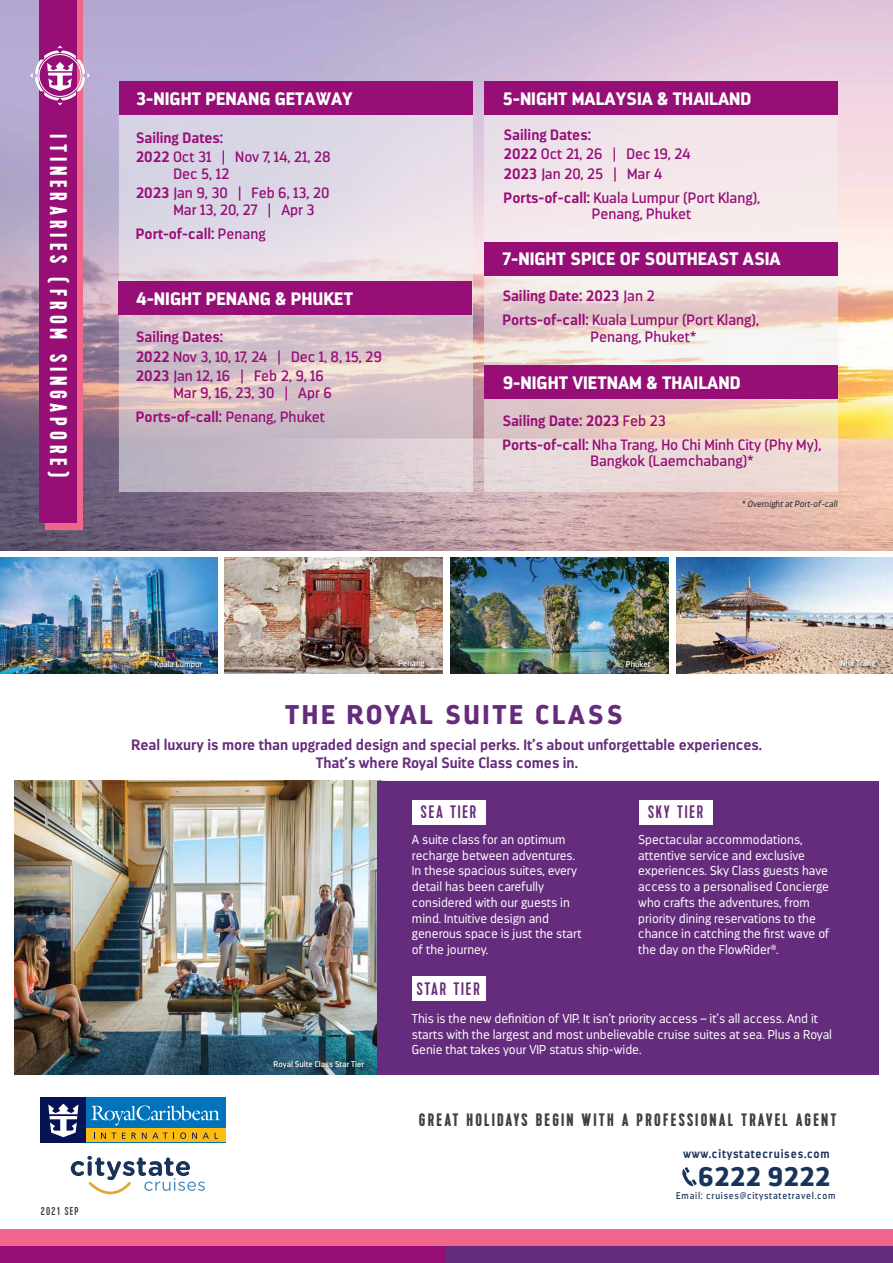
<style>
.page{position:relative;width:893px;height:1263px;background:#fff}
.page>*{position:absolute;margin:0;border:0;box-sizing:border-box;transform-origin:0 0}
.t1{font:900 27px "Darwin";letter-spacing:.1em;color:#652b7c}
.t2{font:900 26.7px "Darwin W00";letter-spacing:.01em;color:#19345a}
.t3{font:700 24px "Kapra";letter-spacing:.2em;color:#fff}
.t4{font:900 18px "Darwin";color:#fff}
.t5{font:700 18px "Kapra";letter-spacing:.12em;color:#414042}
.t6{font:18px "Kapra";letter-spacing:.1em;color:#652b7c}
.t7{font:15px/19.5px "Darwin";color:#960e76}
.t8{font:700 15px/18px "Darwin";color:#652b7c;text-align:center}
.t9{font:700 15px/24px "Darwin";color:#960e76}
.t10{font:300 12.9px/15.8px "Darwin";color:#fff}
.t11{font:700 12.3px "Darwin W00";letter-spacing:.075em;color:#19345a;scale:.92 1}
.t12{font:11.55px "Kapra";letter-spacing:.11em;color:#414042}
.t13{font:9.75px "Darwin W00";letter-spacing:.085em;color:#19345a;scale:.94 1}
.t14{font:italic 300 8.85px "Darwin";color:#231f20}
.t15{font:8.25px "Darwin";color:#fff}
.s1{font-weight:700}
.s2{font-weight:400}
</style>
<div class="page">
<img style="left:0;top:0;width:893px;height:550px">
<div style="left:45px;top:0;width:38px;height:529px;background:#f1678c"></div>
<div style="left:39px;top:0;width:38px;height:522px;background:#960e76"></div>
<svg style="left:30px;top:46px;width:60px;height:59px"></svg>
<svg style="left:119px;top:115px;width:353px;height:377px;background:#d9ced7"></svg>
<div style="left:0;top:1229px;width:893px;height:19px;background:#f1678c"></div>
<div style="left:0;top:1246px;width:447px;height:17px;background:#960e76"></div>
<div style="left:446px;top:1246px;width:447px;height:17px;background:#652b7c"></div>
<img style="left:14px;top:781px;width:363px;height:293px">
<div style="left:377px;top:781px;width:502px;height:293px;background:#652b7c"></div>
<div style="left:639px;top:800px;width:73px;height:25px;background:#fff"></div>
<div style="left:412px;top:800px;width:73px;height:25px;background:#fff"></div>
<div style="left:412px;top:976px;width:73px;height:25px;background:#fff"></div>
<div style="left:41px;top:1097px;width:185px;height:45px;background:#0073bb"></div>
<div style="left:41px;top:1097px;width:45px;height:45px;background:#061456"></div>
<div style="left:86px;top:1128px;width:140px;height:14px;background:#febc11"></div>
<svg style="left:101px;top:1132px;width:15px;height:7px"></svg>
<svg style="left:122px;top:1132px;width:3px;height:7px"></svg>
<svg style="left:132px;top:1132px;width:4px;height:7px"></svg>
<svg style="left:142px;top:1132px;width:32px;height:7px"></svg>
<svg style="left:180px;top:1132px;width:6px;height:7px"></svg>
<svg style="left:192px;top:1132px;width:5px;height:7px"></svg>
<svg style="left:203px;top:1132px;width:6px;height:7px"></svg>
<svg style="left:48px;top:1104px;width:30px;height:33px"></svg>
<svg style="left:91px;top:1105px;width:129px;height:20px"></svg>
<img style="left:271px;top:1057px;width:99px;height:18px">
<svg style="left:484px;top:82px;width:354px;height:410px;background:#eedfdd"></svg>
<img style="left:0;top:557px;width:218px;height:116px">
<img style="left:225px;top:557px;width:218px;height:116px">
<img style="left:450px;top:557px;width:218px;height:116px">
<img style="left:676px;top:557px;width:217px;height:116px">
<img style="left:152px;top:657px;width:56px;height:17px">
<img style="left:396px;top:656px;width:34px;height:18px">
<img style="left:623px;top:657px;width:33px;height:17px">
<img style="left:838px;top:656px;width:43px;height:18px">
<div style="left:119px;top:281px;width:353px;height:34px;background:#960e76"></div>
<div style="left:485px;top:242px;width:353px;height:34px;background:#960e76"></div>
<div style="left:485px;top:365px;width:353px;height:34px;background:#960e76"></div>
<div style="left:485px;top:81px;width:353px;height:34px;background:#960e76"></div>
<div style="left:119px;top:81px;width:353px;height:34px;background:#960e76"></div>
<svg style="left:71px;top:1156px;width:134px;height:38px"></svg>
<svg style="left:682px;top:1167px;width:15px;height:19px"></svg>
<h3 class="t3" style="left:72px;top:134px;width:344px;rotate:90deg">ITINERARIES (FROM SINGAPORE)</h3>
<h3 class="t4" style="left:136px;top:88px;width:218px">3-NIGHT PENANG GETAWAY</h3>
<p class="t7" style="left:136px;top:128px;width:196px"><span class="s1">Sailing Dates:<br>2022</span> Oct 31 | Nov 7, 14, 21, 28</p>
<p class="t7" style="left:136px;top:164px;width:195px;text-indent:38px">Dec 5, 12<br><span class="s1">2023</span> Jan 9, 30 | Feb 6, 13, 20</p>
<p class="t7" style="left:136px;top:197px;width:180px;line-height:24px;text-indent:38px">Mar 13, 20, 27 | Apr 3<br><span class="s1">Port-of-call:</span> Penang</p>
<h3 class="t4" style="left:136px;top:287px;width:218px">4-NIGHT PENANG &amp; PHUKET</h3>
<p class="t7" style="left:136px;top:327px;width:248px"><span class="s1">Sailing Dates:<br>2022</span> Nov 3, 10, 17, 24 | Dec 1, 8, 15, 29<br><span class="s1">2023</span> Jan 12, 16 | Feb 2, 9, 16</p>
<p class="t7" style="left:136px;top:381px;width:198px;line-height:24px;text-indent:38px">Mar 9, 16, 23, 30 | Apr 6<br><span class="s1">Ports-of-call:</span> Penang, Phuket</p>
<h3 class="t4" style="left:503px;top:88px;width:250px">5-NIGHT MALAYSIA &amp; THAILAND</h3>
<p class="t7" style="left:504px;top:125px;width:188px"><span class="s1">Sailing Dates:<br>2022</span> Oct 21, 26 | Dec 19, 24<br><span class="s1">2023</span> Jan 20, 25 | Mar 4</p>
<p class="t7" style="left:592px;top:189px;width:170px;line-height:16.5px;text-indent:-88px"><span class="s1">Ports-of-call:</span> Kuala Lumpur (Port Klang),<br>Penang, Phuket</p>
<h3 class="t4" style="left:503px;top:248px;width:279px">7-NIGHT SPICE OF SOUTHEAST ASIA</h3>
<p class="t9" style="left:502px;top:284px;width:258px">Sailing Date: 2023 <span class="s2">Jan 2<br></span>Ports-of-call: <span class="s2">Kuala Lumpur (Port Klang),</span></p>
<p class="t7" style="left:590px;top:327px;width:107px">Penang, Phuket*</p>
<h3 class="t4" style="left:503px;top:372px;width:239px">9-NIGHT VIETNAM &amp; THAILAND</h3>
<p class="t7" style="left:502px;top:409px;width:321px;line-height:24px"><span class="s1">Sailing Date: 2023</span> Feb 23<br><span class="s1">Ports-of-call:</span> Nha Trang, Ho Chi Minh City (Phy My),</p>
<p class="t7" style="left:590px;top:451px;width:165px">Bangkok (Laemchabang)*</p>
<p class="t14" style="left:741px;top:499px;width:97px">* Overnight at Port-of-call</p>
<p class="t12" style="left:41px;top:1204px;width:39px">2021 SEP</p>
<p class="t15" style="left:155px;top:659px;width:49px">Kuala Lumpur</p>
<p class="t15" style="left:398px;top:658px;width:28px">Penang</p>
<p class="t15" style="left:626px;top:659px;width:26px">Phuket</p>
<p class="t15" style="left:840px;top:658px;width:37px">Nha Trang</p>
<h1 class="t1" style="left:285px;top:698px;width:339px">THE ROYAL SUITE CLASS</h1>
<p class="t8" style="left:132px;top:736px;width:632px">Real luxury is more than upgraded design and special perks. It’s about unforgettable experiences.<br>That’s where Royal Suite Class comes in.</p>
<h3 class="t6" style="left:421px;top:802px;width:57px">SEA TIER</h3>
<h3 class="t6" style="left:648px;top:802px;width:57px">SKY TIER</h3>
<p class="t10" style="left:412px;top:832px;width:171px">A suite class for an optimum recharge between adventures.<br>In these spacious suites, every detail has been carefully considered with our guests in mind. Intuitive design and generous space is just the start of the journey.</p>
<p class="t10" style="left:638px;top:832px;width:193px">Spectacular accommodations, attentive service and exclusive experiences. Sky Class guests have access to a personalised Concierge who crafts the adventures, from priority dining reservations to the chance in catching the first wave of the day on the FlowRider<sup>®</sup>.</p>
<h3 class="t6" style="left:417px;top:978px;width:65px">STAR TIER</h3>
<p class="t15" style="left:274px;top:1059px;width:92px">Royal Suite Class Star Tier</p>
<p class="t10" style="left:412px;top:1010px;width:422px">This is the new definition of VIP. It isn’t priority access – it’s all access. And it starts with the largest and most unbelievable cruise suites at sea. Plus a Royal<br>Genie that takes your VIP status ship-wide.</p>
<h3 class="t5" style="left:419px;top:1109px;width:419px">GREAT HOLIDAYS BEGIN WITH A PROFESSIONAL TRAVEL AGENT</h3>
<p class="t11" style="left:683px;top:1146px;width:161px">www.citystatecruises.com</p>
<h2 class="t2" style="left:698px;top:1160px;width:134px">6222 9222</h2>
<p class="t13" style="left:676px;top:1190px;width:171px">Email: cruises@citystatetravel.com</p>
</div>
